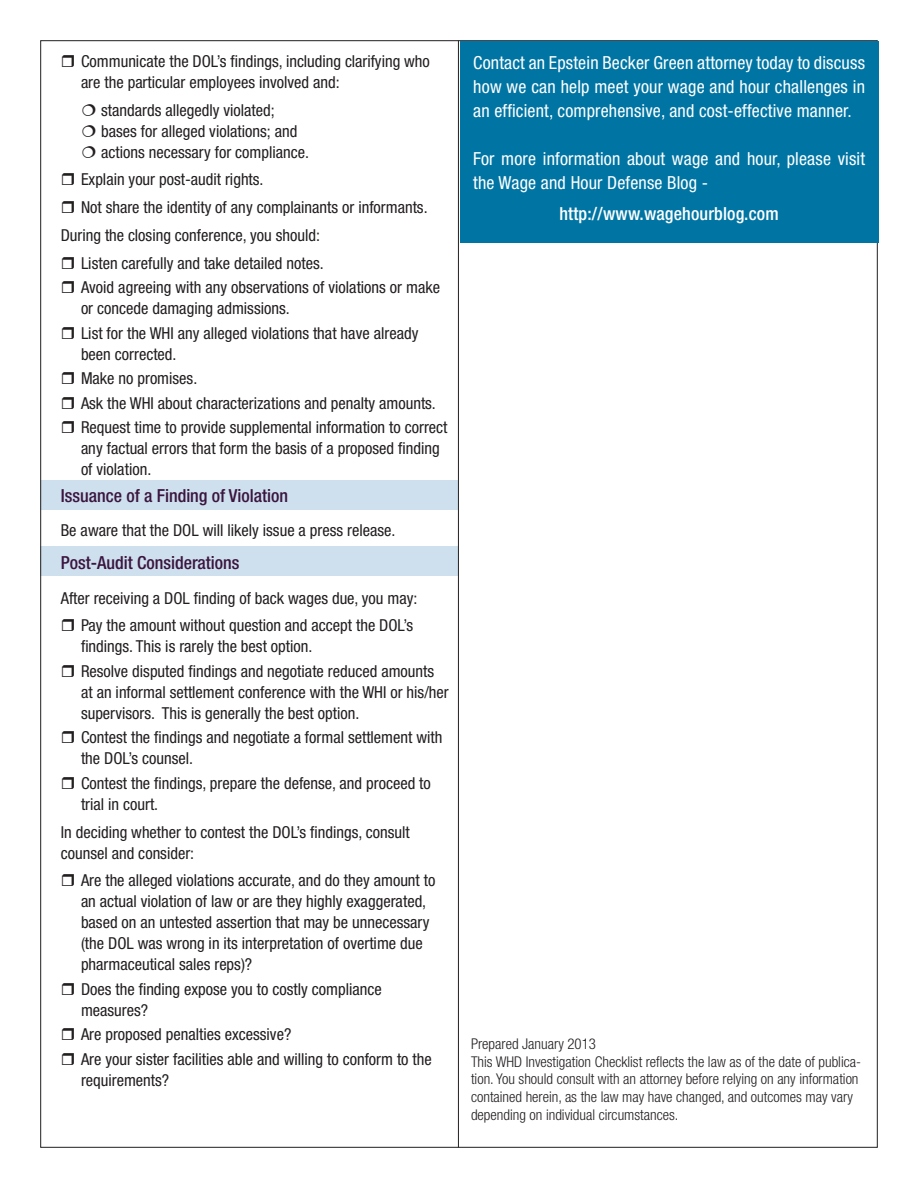
<style>
.page{position:relative;width:918px;height:1188px;background:#fff}
.page>*{position:absolute;margin:0;border:0;box-sizing:border-box;transform-origin:0 0}
.t1{font:condensed 18px/24px "Helvetica Neue LT";letter-spacing:.01em;color:#fff;text-align:justify}
.t2{font:500 condensed 18px "Helvetica Neue LT";color:#3a153f}
.t3{font:500 condensed 18px "Helvetica Neue LT";letter-spacing:.01em;color:#fff}
.Paragraph_Style_1{font:condensed 16.5px/21px "Helvetica Neue LT";color:#231f20}
.t4{font:300 condensed 14.85px/17.5px "Helvetica Neue LT";color:#231f20}
</style>
<div class="page">
<div style="left:40px;top:481px;width:418px;height:29px;background:#cedfed"></div>
<div style="left:40px;top:546px;width:418px;height:30px;background:#cedfed"></div>
<hr style="left:458px;top:40px;width:1px;height:1108px;background:#231f20">
<div style="left:460px;top:41px;width:419px;height:202px;background:#0075a4"></div>
<p class="Paragraph_Style_1" style="left:81px;top:51px;width:350px">Communicate the DOL’s findings, including clarifying who are the particular employees involved and:</p>
<p class="Paragraph_Style_1" style="left:101px;top:99px;width:175px">standards allegedly violated;</p>
<p class="Paragraph_Style_1" style="left:101px;top:120px;width:198px">bases for alleged violations; and</p>
<p class="Paragraph_Style_1" style="left:101px;top:141px;width:209px">actions necessary for compliance.</p>
<p class="Paragraph_Style_1" style="left:81px;top:169px;width:184px">Explain your post-audit rights.</p>
<p class="Paragraph_Style_1" style="left:81px;top:197px;width:348px">Not share the identity of any complainants or informants.</p>
<p class="Paragraph_Style_1" style="left:61px;top:225px;width:261px">During the closing conference, you should:</p>
<p class="Paragraph_Style_1" style="left:81px;top:252px;width:244px">Listen carefully and take detailed notes.</p>
<p class="Paragraph_Style_1" style="left:81px;top:277px;width:361px">Avoid agreeing with any observations of violations or make or concede damaging admissions.</p>
<p class="Paragraph_Style_1" style="left:81px;top:322px;width:339px">List for the WHI any alleged violations that have already been corrected.</p>
<p class="Paragraph_Style_1" style="left:81px;top:368px;width:118px">Make no promises.</p>
<p class="Paragraph_Style_1" style="left:81px;top:392px;width:356px">Ask the WHI about characterizations and penalty amounts.</p>
<p class="Paragraph_Style_1" style="left:81px;top:417px;width:368px">Request time to provide supplemental information to correct any factual errors that form the basis of a proposed finding of violation.</p>
<p class="t2" style="left:61px;top:484px;width:229px">Issuance of a Finding of Violation</p>
<p class="Paragraph_Style_1" style="left:61px;top:520px;width:336px">Be aware that the DOL will likely issue a press release.</p>
<p class="t2" style="left:61px;top:552px;width:180px">Post-Audit Considerations</p>
<p class="Paragraph_Style_1" style="left:61px;top:587px;width:358px">After receiving a DOL finding of back wages due, you may:</p>
<p class="Paragraph_Style_1" style="left:81px;top:615px;width:334px">Pay the amount without question and accept the DOL’s findings. This is rarely the best option.</p>
<p class="Paragraph_Style_1" style="left:81px;top:660px;width:369px">Resolve disputed findings and negotiate reduced amounts at an informal settlement conference with the WHI or his/her supervisors. This is generally the best option.</p>
<p class="Paragraph_Style_1" style="left:81px;top:727px;width:363px">Contest the findings and negotiate a formal settlement with the DOL’s counsel.</p>
<p class="Paragraph_Style_1" style="left:81px;top:772px;width:351px">Contest the findings, prepare the defense, and proceed to trial in court.</p>
<p class="Paragraph_Style_1" style="left:61px;top:821px;width:351px">In deciding whether to contest the DOL’s findings, consult counsel and consider:</p>
<p class="Paragraph_Style_1" style="left:81px;top:870px;width:356px">Are the alleged violations accurate, and do they amount to an actual violation of law or are they highly exaggerated, based on an untested assertion that may be unnecessary (the DOL was wrong in its interpretation of overtime due pharmaceutical sales reps)?</p>
<p class="Paragraph_Style_1" style="left:81px;top:978px;width:302px">Does the finding expose you to costly compliance measures?</p>
<p class="Paragraph_Style_1" style="left:81px;top:1024px;width:212px">Are proposed penalties excessive?</p>
<p class="Paragraph_Style_1" style="left:81px;top:1048px;width:352px">Are your sister facilities able and willing to conform to the requirements?</p>
<p class="t1" style="left:473px;top:51px;width:393px">Contact an Epstein Becker Green attorney today to discuss how we can help meet your wage and hour challenges in an efficient, comprehensive, and cost-effective manner.</p>
<p class="t1" style="left:473px;top:147px;width:393px">For more information about wage and hour, please visit the Wage and Hour Defense Blog -</p>
<p class="t3" style="left:559px;top:203px;width:221px">http://www.wagehourblog.com</p>
<p class="t4" style="left:471px;top:1035px;width:126px">Prepared January 2013</p>
<p class="t4" style="left:471px;top:1053px;width:392px">This WHD Investigation Checklist reflects the law as of the date of publica&shy;tion. You should consult with an attorney before relying on any information contained herein, as the law may have changed, and outcomes may vary depending on individual circumstances.</p>
</div>
